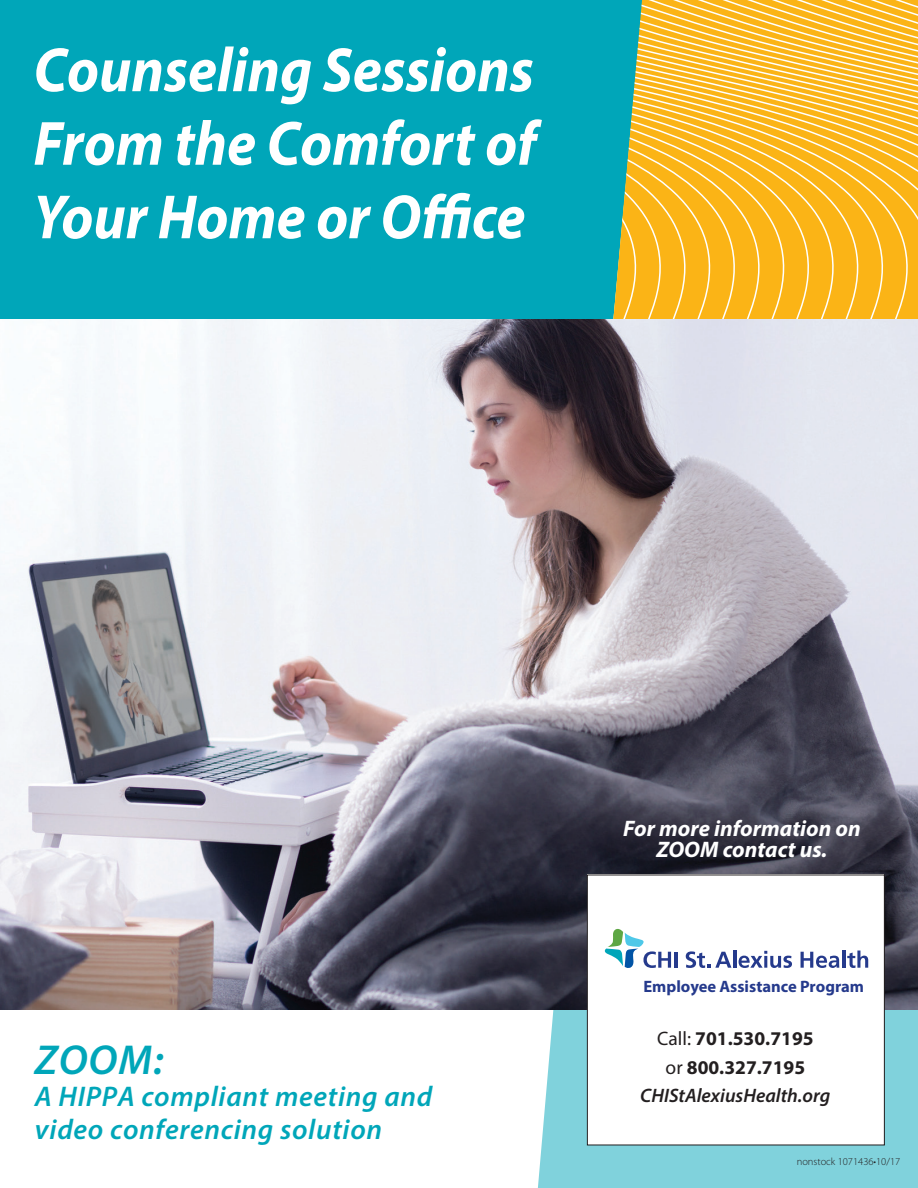
<style>
.page{position:relative;width:918px;height:1188px;background:#fff}
.page>*{position:absolute;margin:0;border:0;box-sizing:border-box;transform-origin:0 0}
.t1{font:italic 700 63px/73.5px "Myriad Pro";color:#fff;text-align:justify;scale:.92 1}
.t2{font:italic 600 42px "Myriad Pro";color:#00a6b9}
.t3{font:italic 600 28.5px/32.4px "Myriad Pro";letter-spacing:.025em;color:#00a6b9}
.t4{font:italic 700 22.5px/21px "Myriad Pro";color:#fff;text-align:center}
.t5{font:700 19.5px/28.5px "Myriad Pro";color:#231f20;text-align:center}
.t6{font:700 16.5px "Myriad Pro";color:#253a8c}
.t7{font:300 10.5px "Myriad Pro";color:#231f20}
.s1{font-weight:400}
.s2{font-weight:600;font-style:italic}
</style>
<div class="page">
<svg style="left:538px;top:1010px;width:380px;height:178px;background:#86d3dc"></svg>
<div style="left:0;top:0;width:613px;height:320px;background:#00a6b9"></div>
<svg style="left:818px;top:0;width:100px;height:320px;background:#fbbe38"></svg>
<svg style="left:613px;top:0;width:205px;height:320px;background:#e9bd43"></svg>
<img style="left:0;top:320px;width:918px;height:690px">
<div style="left:587px;top:875px;width:297px;height:270px;background:#fff"></div>
<div style="left:587px;top:875px;width:298px;height:270px;border:1px solid #231f20"></div>
<hr style="left:674px;top:952px;width:4px;height:16px;background:#253a8c">
<svg style="left:686px;top:951px;width:45px;height:17px"></svg>
<hr style="left:733px;top:951px;width:3px;height:17px;background:#253a8c">
<svg style="left:739px;top:951px;width:53px;height:17px"></svg>
<svg style="left:801px;top:952px;width:38px;height:16px"></svg>
<hr style="left:842px;top:951px;width:3px;height:17px;background:#253a8c">
<svg style="left:847px;top:951px;width:21px;height:17px"></svg>
<svg style="left:604px;top:928px;width:67px;height:40px"></svg>
<h1 class="t1" style="left:33px;top:31px;width:548px">Counseling Sessions From the Comfort of Your Home or Office</h1>
<h2 class="t2" style="left:35px;top:1033px;width:130px">ZOOM:</h2>
<h3 class="t3" style="left:35px;top:1080px;width:399px">A HIPPA compliant meeting and video conferencing solution</h3>
<p class="t4" style="left:623px;top:817px;width:239px">For more information on<br>ZOOM contact us.</p>
<p class="t6" style="left:643px;top:976px;width:222px">Employee Assistance Program</p>
<p class="t5" style="left:640px;top:1024px;width:192px"><span class="s1">Call:</span> 701.530.7195<br><span class="s1">or</span> 800.327.7195<br><span class="s2">CHIStAlexiusHealth.org</span></p>
<p class="t7" style="left:797px;top:1155px;width:105px">nonstock 1071436•10/17</p>
</div>
